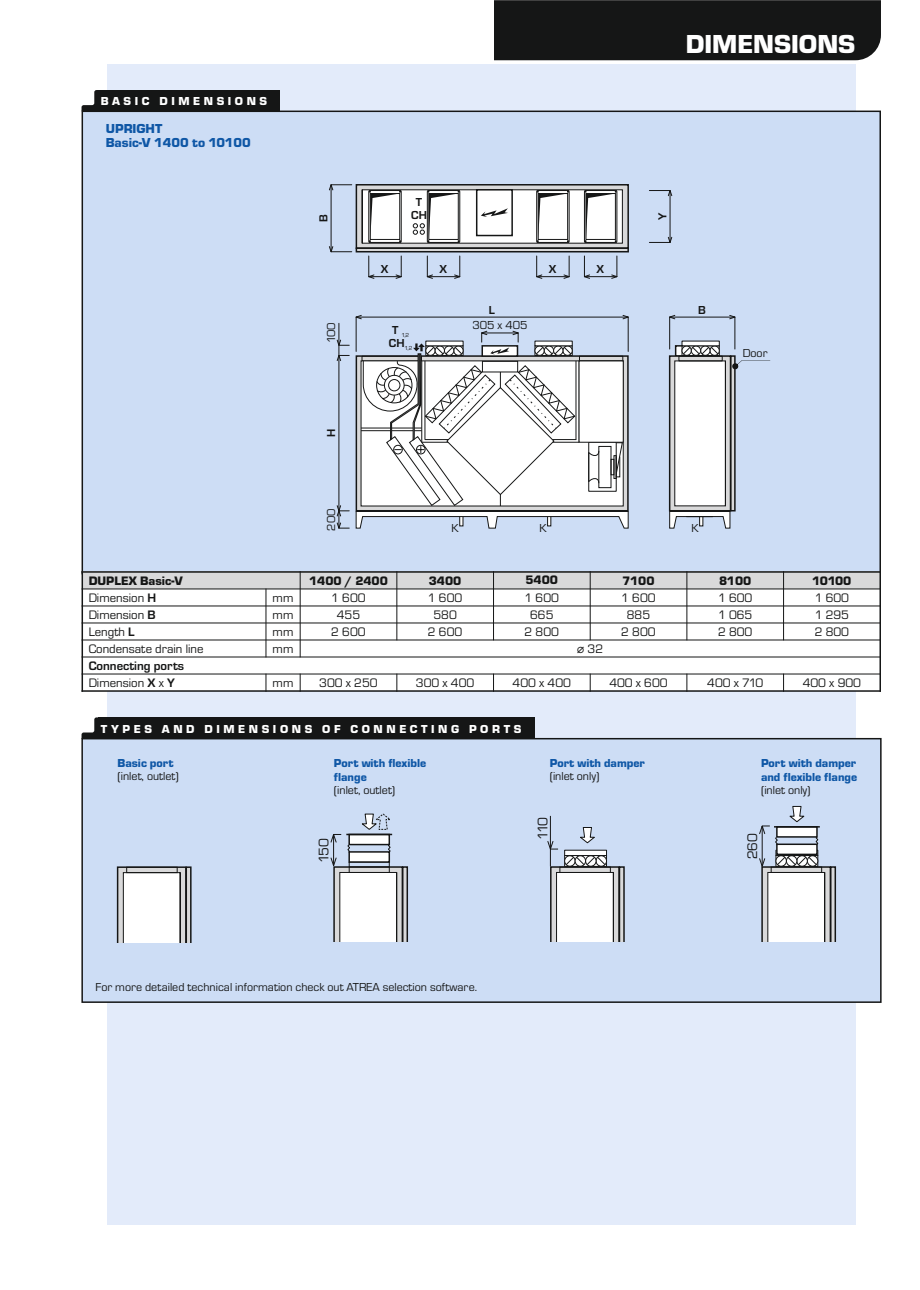
<style>
.page{position:relative;width:920px;height:1290px;background:#fff}
.page>*{position:absolute;margin:0;border:0;box-sizing:border-box;transform-origin:0 0}
.t1{font:27px "Eurostile TEE Blac";color:#fff}
.t2{font:14.4px "Eurostile TEE";letter-spacing:-.05em;color:#151616}
.t3{font:13.5px/14.9px "Eurostile TEE Blac";color:#0f57a6}
.t4{font:12.75px "Eurostile TEE";color:#151616}
.t5{font:12.75px "Eurostile TEE Blac";color:#151616}
.t6{font:700 12.75px/17px "Eurostile TEE";color:#151616}
.t7{font:12px "Eurostile TEE";color:#151616}
.t8{font:12px/13.5px "Eurostile TEE Blac";color:#0f57a6}
.t9{font:12px "Eurostile TEE Blac";letter-spacing:.3em;color:#fff}
.t10{font:700 12px/13px "Eurostile TEE";color:#151616;text-align:center}
.t11{font:6px/13px "Eurostile TEE";color:#151616;text-align:center}
.s1{font-weight:700}
.s2{font-weight:400}
</style>
<div class="page">
<div style="left:107px;top:65px;width:748px;height:1160px;background:#e3ebfa"></div>
<div style="left:81px;top:110px;width:800px;height:465px;background:#cdddf5"></div>
<div style="left:82px;top:572px;width:798px;height:119px;background:#fff"></div>
<div style="left:82px;top:572px;width:218px;height:17px;background:#d9d9da"></div>
<div style="left:300px;top:572px;width:97px;height:17px;background:#d9d9da"></div>
<div style="left:397px;top:572px;width:96px;height:17px;background:#d9d9da"></div>
<div style="left:493px;top:572px;width:97px;height:17px;background:#d9d9da"></div>
<div style="left:590px;top:572px;width:97px;height:17px;background:#d9d9da"></div>
<div style="left:687px;top:572px;width:96px;height:17px;background:#d9d9da"></div>
<div style="left:783px;top:572px;width:97px;height:17px;background:#d9d9da"></div>
<hr style="left:82px;top:571px;width:1px;height:121px;background:#151616">
<svg style="left:266px;top:675px;width:1px;height:15px"></svg>
<hr style="left:266px;top:589px;width:1px;height:68px;background:#151616">
<svg style="left:300px;top:675px;width:1px;height:15px"></svg>
<hr style="left:300px;top:571px;width:1px;height:86px;background:#151616">
<svg style="left:396px;top:675px;width:1px;height:15px"></svg>
<hr style="left:396px;top:571px;width:1px;height:69px;background:#151616">
<svg style="left:493px;top:675px;width:1px;height:15px"></svg>
<hr style="left:493px;top:571px;width:1px;height:69px;background:#151616">
<svg style="left:590px;top:675px;width:1px;height:15px"></svg>
<hr style="left:590px;top:571px;width:1px;height:69px;background:#151616">
<svg style="left:686px;top:675px;width:1px;height:15px"></svg>
<hr style="left:686px;top:571px;width:1px;height:69px;background:#151616">
<svg style="left:783px;top:675px;width:1px;height:15px"></svg>
<hr style="left:783px;top:571px;width:1px;height:69px;background:#151616">
<hr style="left:879px;top:571px;width:2px;height:121px;background:#151616">
<hr style="left:82px;top:690px;width:799px;height:2px;background:#151616">
<hr style="left:82px;top:674px;width:799px;height:1px;background:#151616">
<hr style="left:82px;top:657px;width:799px;height:1px;background:#151616">
<hr style="left:82px;top:640px;width:799px;height:1px;background:#151616">
<hr style="left:82px;top:623px;width:799px;height:1px;background:#151616">
<hr style="left:82px;top:606px;width:799px;height:1px;background:#151616">
<hr style="left:82px;top:589px;width:799px;height:1px;background:#151616">
<hr style="left:82px;top:571px;width:799px;height:2px;background:#151616">
<div style="left:81px;top:737px;width:801px;height:267px;background:#cdddf5"></div>
<div style="left:494px;top:0;width:387px;height:60px;background:#151616"></div>
<svg style="left:82px;top:90px;width:16px;height:21px"></svg>
<div style="left:98px;top:90px;width:182px;height:21px;background:#151616"></div>
<svg style="left:82px;top:717px;width:16px;height:22px"></svg>
<div style="left:98px;top:717px;width:436px;height:22px;background:#151616"></div>
<svg style="left:116px;top:866px;width:76px;height:76px"></svg>
<div style="left:126px;top:867px;width:52px;height:6px;border:1px solid #151616"></div>
<svg style="left:331px;top:813px;width:78px;height:129px"></svg>
<div style="left:349px;top:867px;width:41px;height:6px;border:1px solid #151616"></div>
<hr style="left:550px;top:816px;width:1px;height:50px;background:#151616">
<svg style="left:547px;top:827px;width:78px;height:115px"></svg>
<svg style="left:759px;top:805px;width:78px;height:137px"></svg>
<svg style="left:329px;top:120px;width:453px;height:409px"></svg>
<p class="t9" style="left:101px;top:97px;width:168px">BASIC DIMENSIONS</p>
<p class="t3" style="left:106px;top:122px;width:147px">UPRIGHT<br>Basic-V 1400 to 10100</p>
<h1 class="t1" style="left:686px;top:33px;width:171px">DIMENSIONS</h1>
<p class="t10" style="left:411px;top:197px;width:17px">T<br>CH</p>
<p class="t10" style="left:318px;top:222px;width:9px;rotate:-90deg">B</p>
<p class="t10" style="left:657px;top:220px;width:9px;rotate:-90deg">Y</p>
<p class="t10" style="left:381px;top:264px;width:9px">X</p>
<p class="t10" style="left:439px;top:264px;width:9px">X</p>
<p class="t10" style="left:549px;top:264px;width:9px">X</p>
<p class="t10" style="left:597px;top:264px;width:9px">X</p>
<p class="t7" style="left:327px;top:343px;width:22px;rotate:-90deg">100</p>
<p class="t11" style="left:389px;top:329px;width:25px"><sup>T</sup> 1,2<br><sup>CH</sup>1,2</p>
<p class="t10" style="left:489px;top:304px;width:8px">L</p>
<p class="t7" style="left:472px;top:321px;width:56px">305 x 405</p>
<p class="t10" style="left:698px;top:304px;width:9px">B</p>
<p class="t10" style="left:326px;top:437px;width:10px;rotate:-90deg">H</p>
<p class="t7" style="left:327px;top:530px;width:24px;rotate:-90deg">200</p>
<p class="t7" style="left:452px;top:524px;width:9px">K</p>
<p class="t7" style="left:539px;top:524px;width:9px">K</p>
<p class="t7" style="left:691px;top:524px;width:9px">K</p>
<p class="t7" style="left:743px;top:349px;width:26px">Door</p>
<p class="t5" style="left:89px;top:575px;width:96px">DUPLEX Basic-V</p>
<p class="t5" style="left:309px;top:575px;width:80px">1400 / 2400</p>
<p class="t5" style="left:429px;top:576px;width:34px">3400</p>
<p class="t5" style="left:526px;top:575px;width:34px">5400</p>
<p class="t5" style="left:622px;top:576px;width:34px">7100</p>
<p class="t5" style="left:719px;top:576px;width:34px">8100</p>
<p class="t5" style="left:812px;top:576px;width:41px">10100</p>
<p class="t4" style="left:89px;top:593px;width:69px">Dimension <span class="s1">H</span></p>
<p class="t4" style="left:273px;top:593px;width:23px">mm</p>
<p class="t4" style="left:331px;top:593px;width:36px">1 600</p>
<p class="t4" style="left:428px;top:593px;width:36px">1 600</p>
<p class="t4" style="left:525px;top:593px;width:36px">1 600</p>
<p class="t4" style="left:621px;top:593px;width:36px">1 600</p>
<p class="t4" style="left:718px;top:593px;width:36px">1 600</p>
<p class="t4" style="left:815px;top:593px;width:36px">1 600</p>
<p class="t4" style="left:89px;top:610px;width:68px">Dimension <span class="s1">B</span></p>
<p class="t4" style="left:273px;top:610px;width:23px">mm</p>
<p class="t4" style="left:337px;top:610px;width:25px">455</p>
<p class="t4" style="left:433px;top:610px;width:25px">580</p>
<p class="t4" style="left:530px;top:610px;width:25px">665</p>
<p class="t4" style="left:627px;top:610px;width:25px">885</p>
<p class="t4" style="left:718px;top:610px;width:36px">1 065</p>
<p class="t4" style="left:815px;top:610px;width:36px">1 295</p>
<p class="t4" style="left:89px;top:627px;width:47px">Length <span class="s1">L</span></p>
<p class="t4" style="left:273px;top:627px;width:23px">mm</p>
<p class="t4" style="left:331px;top:627px;width:36px">2 600</p>
<p class="t4" style="left:428px;top:627px;width:36px">2 600</p>
<p class="t4" style="left:525px;top:627px;width:36px">2 800</p>
<p class="t4" style="left:621px;top:627px;width:36px">2 800</p>
<p class="t4" style="left:718px;top:627px;width:36px">2 800</p>
<p class="t4" style="left:815px;top:627px;width:36px">2 800</p>
<p class="t4" style="left:89px;top:644px;width:116px">Condensate drain line</p>
<p class="t4" style="left:273px;top:644px;width:23px">mm</p>
<p class="t4" style="left:588px;top:644px;width:17px">32</p>
<p class="t6" style="left:89px;top:658px;width:97px">Connecting ports<br><span class="s2">Dimension</span> X <span class="s2">x</span> Y</p>
<p class="t4" style="left:273px;top:678px;width:23px">mm</p>
<p class="t4" style="left:319px;top:678px;width:60px">300 x 250</p>
<p class="t4" style="left:416px;top:678px;width:60px">300 x 400</p>
<p class="t4" style="left:513px;top:678px;width:60px">400 x 400</p>
<p class="t4" style="left:609px;top:678px;width:60px">400 x 600</p>
<p class="t4" style="left:707px;top:678px;width:57px">400 x 710</p>
<p class="t4" style="left:803px;top:678px;width:60px">400 x 900</p>
<p class="t9" style="left:101px;top:724px;width:422px">TYPES AND DIMENSIONS OF CONNECTING PORTS</p>
<p class="t8" style="left:117px;top:757px;width:58px">Basic port</p>
<p class="t7" style="left:117px;top:772px;width:63px">(inlet, outlet)</p>
<p class="t8" style="left:334px;top:757px;width:94px">Port with flexible flange</p>
<p class="t7" style="left:334px;top:786px;width:63px">(inlet, outlet)</p>
<p class="t2" style="left:319px;top:863px;width:26px;rotate:-90deg">150</p>
<p class="t8" style="left:550px;top:757px;width:97px">Port with damper</p>
<p class="t7" style="left:550px;top:772px;width:51px">(inlet only)</p>
<p class="t2" style="left:538px;top:840px;width:25px;rotate:-90deg">110</p>
<p class="t7" style="left:95px;top:983px;width:383px">For more detailed technical information check out ATREA selection software.</p>
<p class="t8" style="left:761px;top:757px;width:98px">Port with damper and flexible flange</p>
<p class="t7" style="left:761px;top:786px;width:51px">(inlet only)</p>
<p class="t2" style="left:747px;top:859px;width:28px;rotate:-90deg">260</p>
</div>
